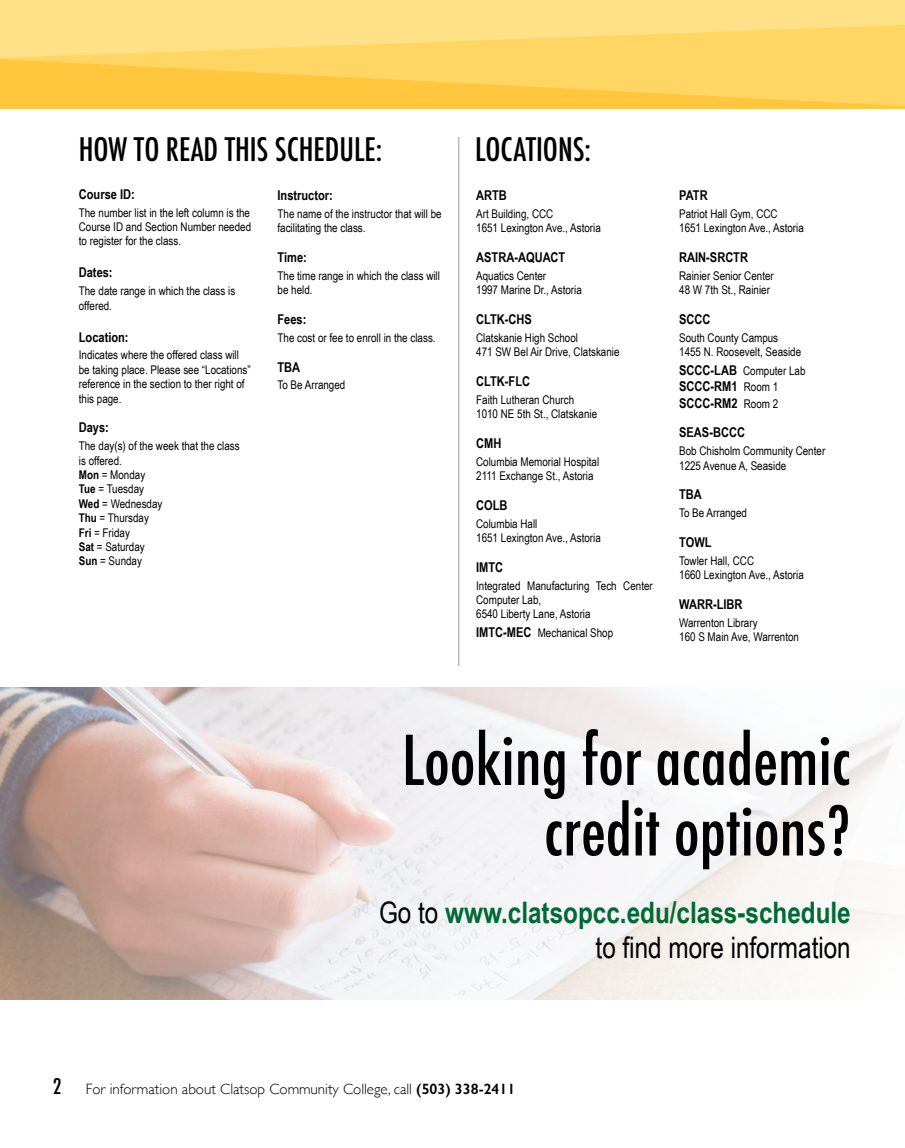
<style>
.page{position:relative;width:905px;height:1148px;background:#fff}
.page>*{position:absolute;margin:0;border:0;box-sizing:border-box;transform-origin:0 0}
.t1{font:500 condensed 66.6px/70.5px "Futura";color:#000;text-align:right}
.t2{font:500 condensed 31.5px "Futura";color:#000}
.t3{font:700 29.55px/35.5px "Arial Narrow";color:#006934;text-align:right}
.t4{font:300 15px "Gill Sans";color:#000}
.t5{font:700 13.5px/16.2px "Arial Narrow";color:#000}
.t6{font:12px/14.4px "Arial Narrow";color:#000}
.s1{font-weight:700}
.s2{font-weight:700;font-size:13.5px}
.s3{font-weight:400;font-size:12px}
.s4{font-weight:400;color:#000}
.s5{font-family:"Futura";font-weight:500;font-stretch:condensed;font-size:21px}
.s6{font-weight:600}
</style>
<div class="page">
<hr style="left:458px;top:137px;width:1px;height:529px;background:#b6b8ba">
<svg style="left:0;top:92px;width:904px;height:15px;background:#ffc843"></svg>
<svg style="left:0;top:0;width:904px;height:92px;background:#ffd96e"></svg>
<img style="left:0;top:688px;width:904px;height:311px">
<h2 class="t2" style="left:79px;top:130px;width:305px">HOW TO READ THIS SCHEDULE:</h2>
<p class="t5" style="left:79px;top:185px;width:57px">Course ID:</p>
<p class="t6" style="left:79px;top:205px;width:174px;text-align:justify">The number list in the left column is the Course ID and Section Number needed to register for the class.</p>
<p class="t5" style="left:79px;top:264px;width:35px">Dates:</p>
<p class="t6" style="left:79px;top:283px;width:158px">The date range in which the class is offered.</p>
<p class="t5" style="left:79px;top:328px;width:51px">Location:</p>
<p class="t6" style="left:79px;top:347px;width:173px">Indicates where the offered class will be taking place. Please see “Locations” reference in the section to ther right of this page.</p>
<p class="t5" style="left:79px;top:419px;width:32px">Days:</p>
<p class="t6" style="left:79px;top:438px;width:162px">The day(s) of the week that the class is offered.<br><span class="s1">Mon</span> = Monday<br><span class="s1">Tue</span> = Tuesday<br><span class="s1">Wed</span> = Wednesday<br><span class="s1">Thu</span> = Thursday<br><span class="s1">Fri</span> = Friday<br><span class="s1">Sat</span> = Saturday<br><span class="s1">Sun</span> = Sunday</p>
<p class="t5" style="left:277px;top:187px;width:57px">Instructor:</p>
<p class="t6" style="left:277px;top:206px;width:166px">The name of the instructor that will be facilitating the class.</p>
<p class="t5" style="left:277px;top:249px;width:31px">Time:</p>
<p class="t6" style="left:277px;top:268px;width:164px">The time range in which the class will be held.</p>
<p class="t5" style="left:277px;top:310px;width:30px">Fees:</p>
<p class="t6" style="left:277px;top:330px;width:160px">The cost or fee to enroll in the class.</p>
<p class="t5" style="left:277px;top:358px;width:24px">TBA</p>
<p class="t6" style="left:277px;top:377px;width:69px">To Be Arranged</p>
<h2 class="t2" style="left:475px;top:130px;width:117px">LOCATIONS:</h2>
<p class="t5" style="left:476px;top:187px;width:32px">ARTB</p>
<p class="t6" style="left:476px;top:206px;width:126px">Art Building, CCC<br>1651 Lexington Ave., Astoria</p>
<p class="t5" style="left:476px;top:249px;width:91px">ASTRA-AQUACT</p>
<p class="t6" style="left:476px;top:268px;width:107px">Aquatics Center<br>1997 Marine Dr., Astoria</p>
<p class="t5" style="left:476px;top:310px;width:57px">CLTK-CHS</p>
<p class="t6" style="left:476px;top:330px;width:145px">Clatskanie High School<br>471 SW Bel Air Drive, Clatskanie</p>
<p class="t5" style="left:476px;top:372px;width:55px">CLTK‑FLC</p>
<p class="t6" style="left:476px;top:392px;width:122px">Faith Lutheran Church<br>1010 NE 5th St., Clatskanie</p>
<p class="t5" style="left:476px;top:434px;width:27px">CMH</p>
<p class="t6" style="left:476px;top:454px;width:125px">Columbia Memorial Hospital<br>2111 Exchange St., Astoria</p>
<p class="t5" style="left:476px;top:496px;width:33px">COLB</p>
<p class="t6" style="left:476px;top:516px;width:126px">Columbia Hall<br>1651 Lexington Ave., Astoria</p>
<p class="t5" style="left:476px;top:558px;width:29px">IMTC</p>
<p class="t6" style="left:476px;top:578px;width:178px">Integrated Manufacturing Tech Center<br>Computer Lab,<br>6540 Liberty Lane, Astoria</p>
<p class="t6" style="left:476px;top:625px;width:138px"><span class="s2">IMTC-MEC</span> Mechanical Shop</p>
<p class="t5" style="left:679px;top:187px;width:30px">PATR</p>
<p class="t6" style="left:679px;top:206px;width:126px">Patriot Hall Gym, CCC<br>1651 Lexington Ave., Astoria</p>
<p class="t5" style="left:679px;top:249px;width:70px">RAIN-SRCTR</p>
<p class="t6" style="left:679px;top:268px;width:96px">Rainier Senior Center<br>48 W 7th St., Rainier</p>
<p class="t5" style="left:679px;top:310px;width:33px">SCCC</p>
<p class="t6" style="left:679px;top:330px;width:123px">South County Campus<br>1455 N. Roosevelt, Seaside</p>
<p class="t6" style="left:679px;top:363px;width:128px"><span class="s2">SCCC-LAB</span> Computer Lab</p>
<p class="t5" style="left:679px;top:378px;width:101px">SCCC-RM1 <span class="s3">Room 1<br></span>SCCC-RM2 <span class="s3">Room 2</span></p>
<p class="t5" style="left:679px;top:424px;width:67px">SEAS-BCCC</p>
<p class="t6" style="left:679px;top:443px;width:148px">Bob Chisholm Community Center<br>1225 Avenue A, Seaside</p>
<p class="t5" style="left:679px;top:486px;width:24px">TBA</p>
<p class="t6" style="left:679px;top:505px;width:69px">To Be Arranged</p>
<p class="t5" style="left:679px;top:533px;width:34px">TOWL</p>
<p class="t6" style="left:679px;top:552px;width:126px">Towler Hall, CCC<br>1660 Lexington Ave., Astoria</p>
<p class="t5" style="left:679px;top:595px;width:65px">WARR-LIBR</p>
<p class="t6" style="left:679px;top:614px;width:121px">Warrenton Library<br>160 S Main Ave, Warrenton</p>
<h1 class="t1" style="left:402px;top:725px;width:450px">Looking for academic credit options?</h1>
<h3 class="t3" style="left:379px;top:893px;width:473px"><span class="s4">Go to</span> www.clatsopcc.edu/class-schedule <span class="s4">to find more information</span></h3>
<p class="t4" style="left:53px;top:1077px;width:464px"><span class="s5">2</span> For information about Clatsop Community College, call <span class="s6">(503) 338-2411</span></p>
</div>
